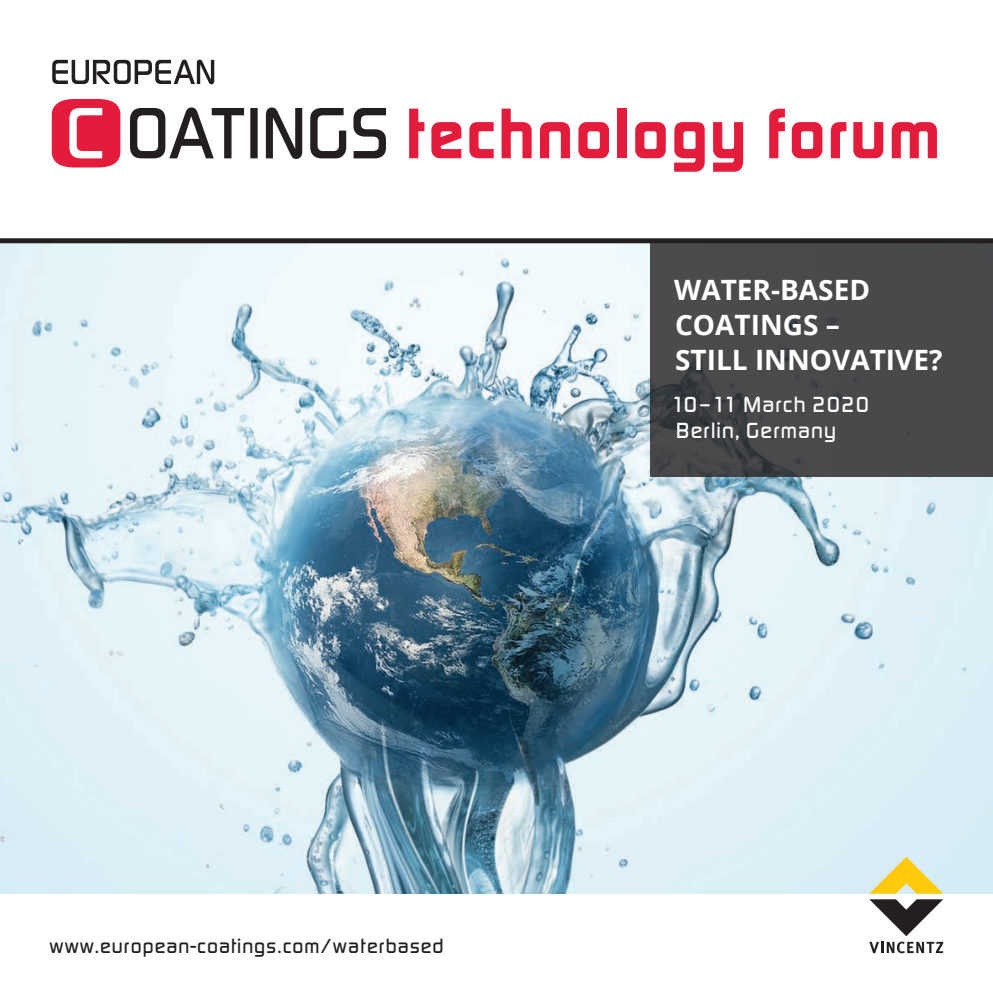
<style>
.page{position:relative;width:993px;height:993px;background:#fff}
.page>*{position:absolute;margin:0;border:0;box-sizing:border-box;transform-origin:0 0}
.t1{font:700 72.1px "Digital Sans EF";letter-spacing:.035em;color:#e41c3b}
.t2{font:700 28px/35px "Open Sans";color:#fff}
.t3{font:500 22.75px/26.2px "Digital Sans EF";letter-spacing:.05em;color:#fff}
.t4{font:500 21px "Digital Sans EF";letter-spacing:.05em;color:#231f20}
</style>
<div class="page">
<img style="left:0;top:243px;width:992px;height:650px">
<div style="left:650px;top:242px;width:342px;height:234px;background:#49494b"></div>
<svg style="left:869px;top:941px;width:74px;height:11px"></svg>
<svg style="left:869px;top:899px;width:73px;height:36px"></svg>
<svg style="left:869px;top:856px;width:73px;height:37px;background:#e8dc8a"></svg>
<div style="left:0;top:238px;width:992px;height:5px;background:#231f20"></div>
<svg style="left:52px;top:60px;width:162px;height:24px"></svg>
<svg style="left:130px;top:107px;width:256px;height:52px"></svg>
<svg style="left:52px;top:99px;width:68px;height:68px"></svg>
<hr style="left:0;top:774px;width:1px;height:119px;background:#231f20">
<h1 class="t1" style="left:406px;top:90px;width:535px">technology forum</h1>
<p class="t4" style="left:50px;top:933px;width:395px">www.european-coatings.com/waterbased</p>
<p class="t2" style="left:674px;top:271px;width:270px">WATER-BASED<br>COATINGS –<br>STILL INNOVATIVE?</p>
<p class="t3" style="left:671px;top:391px;width:199px">10–11 March 2020<br>Berlin, Germany</p>
</div>
